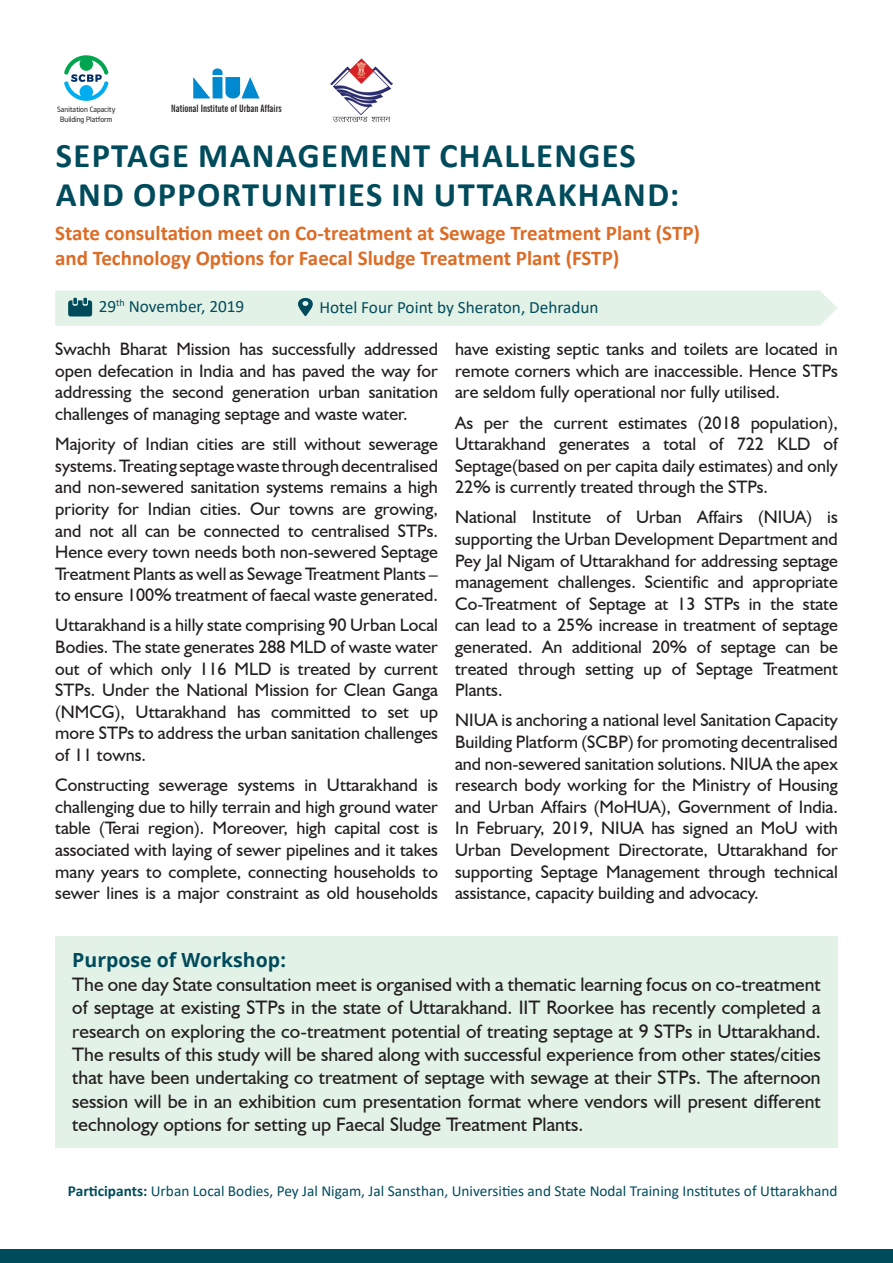
<style>
.page{position:relative;width:893px;height:1263px;background:#fff}
.page>*{position:absolute;margin:0;border:0;box-sizing:border-box;transform-origin:0 0}
.Chapter_Heading{font:700 34.5px/39px "Calibri";letter-spacing:.04em;color:#004b5b}
.Chapter_Heading-2{font:700 21px/25.2px "Calibri";color:#dc6c26}
.bodytext{font:19.5px/23.4px "Humanist 521 BT";color:#231f20;text-align:justify}
.Subheadings{font:700 19.5px "Noto Sans";color:#004b5b}
.bodytext-2{font:18px/21.6px "Humanist 521 BT";color:#231f20;text-align:justify}
.bodytext-3{font:17.25px "Calibri";color:#004b5b}
.Subheadings-2{font:15.3px "Calibri";color:#004b5b}
.t1{font:700 extra-condensed 10.2px "News Gothic BT";color:#231f20}
.t2{font:7.2px/10.2px "Neo Sans Intel";color:#231f20;text-align:center}
.s1{font-weight:700}
</style>
<div class="page">
<div style="left:55px;top:290px;width:782px;height:36px;background:#e3f2e7"></div>
<div style="left:55px;top:936px;width:783px;height:212px;background:#e3f2e7"></div>
<div style="left:0;top:1249px;width:893px;height:14px;background:#004b5b"></div>
<svg style="left:64px;top:55px;width:44px;height:46px"></svg>
<svg style="left:193px;top:68px;width:67px;height:31px"></svg>
<img style="left:330px;top:58px;width:63px;height:57px">
<svg style="left:332px;top:117px;width:58px;height:5px"></svg>
<p class="t2" style="left:57px;top:104px;width:60px">Sanitation Capacity<br>Building Platform</p>
<p class="t1" style="left:171px;top:102px;width:112px">National Institute of Urban Affairs</p>
<p class="Chapter_Heading" style="left:56px;top:136px;width:625px">SEPTAGE MANAGEMENT CHALLENGES<br>AND OPPORTUNITIES IN UTTARAKHAND:</p>
<p class="Chapter_Heading-2" style="left:55px;top:220px;width:646px">State consultation meet on Co-treatment at Sewage Treatment Plant (STP) and Technology Options for Faecal Sludge Treatment Plant (FSTP)</p>
<p class="bodytext-3" style="left:99px;top:294px;width:147px">29<sup>th</sup> November, 2019</p>
<p class="bodytext-3" style="left:319px;top:295px;width:281px">Hotel Four Point by Sheraton, Dehradun</p>
<p class="bodytext-2" style="left:55px;top:338px;width:384px">Swachh Bharat Mission has successfully addressed open defecation in India and has paved the way for addressing the second generation urban sanitation challenges of managing septage and waste water.</p>
<p class="bodytext-2" style="left:55px;top:433px;width:384px">Majority of Indian cities are still without sewerage systems. Treating septage waste through decentralised and non-sewered sanitation systems remains a high priority for Indian cities. Our towns are growing, and not all can be connected to centralised STPs.<br>Hence every town needs both non-sewered Septage Treatment Plants as well as Sewage Treatment Plants – to ensure 100% treatment of faecal waste generated.</p>
<p class="bodytext-2" style="left:55px;top:614px;width:384px">Uttarakhand is a hilly state comprising 90 Urban Local Bodies. The state generates 288 MLD of waste water out of which only 116 MLD is treated by current STPs. Under the National Mission for Clean Ganga (NMCG), Uttarakhand has committed to set up more STPs to address the urban sanitation challenges of 11 towns.</p>
<p class="bodytext-2" style="left:55px;top:774px;width:384px">Constructing sewerage systems in Uttarakhand is challenging due to hilly terrain and high ground water table (Terai region). Moreover, high capital cost is associated with laying of sewer pipelines and it takes many years to complete, connecting households to sewer lines is a major constraint as old households</p>
<p class="bodytext-2" style="left:455px;top:338px;width:384px">have existing septic tanks and toilets are located in remote corners which are inaccessible. Hence STPs are seldom fully operational nor fully utilised.</p>
<p class="bodytext-2" style="left:455px;top:411px;width:384px">As per the current estimates (2018 population), Uttarakhand generates a total of 722 KLD of Septage(based on per capita daily estimates) and only 22% is currently treated through the STPs.</p>
<p class="bodytext-2" style="left:455px;top:506px;width:384px">National Institute of Urban Affairs (NIUA) is supporting the Urban Development Department and Pey Jal Nigam of Uttarakhand for addressing septage management challenges. Scientific and appropriate Co-Treatment of Septage at 13 STPs in the state can lead to a 25% increase in treatment of septage generated. An additional 20% of septage can be treated through setting up of Septage Treatment Plants.</p>
<p class="bodytext-2" style="left:455px;top:709px;width:384px">NIUA is anchoring a national level Sanitation Capacity Building Platform (SCBP) for promoting decentralised and non-sewered sanitation solutions. NIUA the apex research body working for the Ministry of Housing and Urban Affairs (MoHUA), Government of India.<br>In February, 2019, NIUA has signed an MoU with Urban Development Directorate, Uttarakhand for supporting Septage Management through technical assistance, capacity building and advocacy.</p>
<p class="Subheadings" style="left:72px;top:946px;width:216px">Purpose of Workshop:</p>
<p class="bodytext" style="left:72px;top:972px;width:750px">The one day State consultation meet is organised with a thematic learning focus on co-treatment of septage at existing STPs in the state of Uttarakhand. IIT Roorkee has recently completed a research on exploring the co-treatment potential of treating septage at 9 STPs in Uttarakhand.<br>The results of this study will be shared along with successful experience from other states/cities that have been undertaking co treatment of septage with sewage at their STPs. The afternoon session will be in an exhibition cum presentation format where vendors will present different technology options for setting up Faecal Sludge Treatment Plants.</p>
<p class="Subheadings-2" style="left:68px;top:1180px;width:771px"><span class="s1">Participants:</span> Urban Local Bodies, Pey Jal Nigam, Jal Sansthan, Universities and State Nodal Training Institutes of Uttarakhand</p>
</div>
